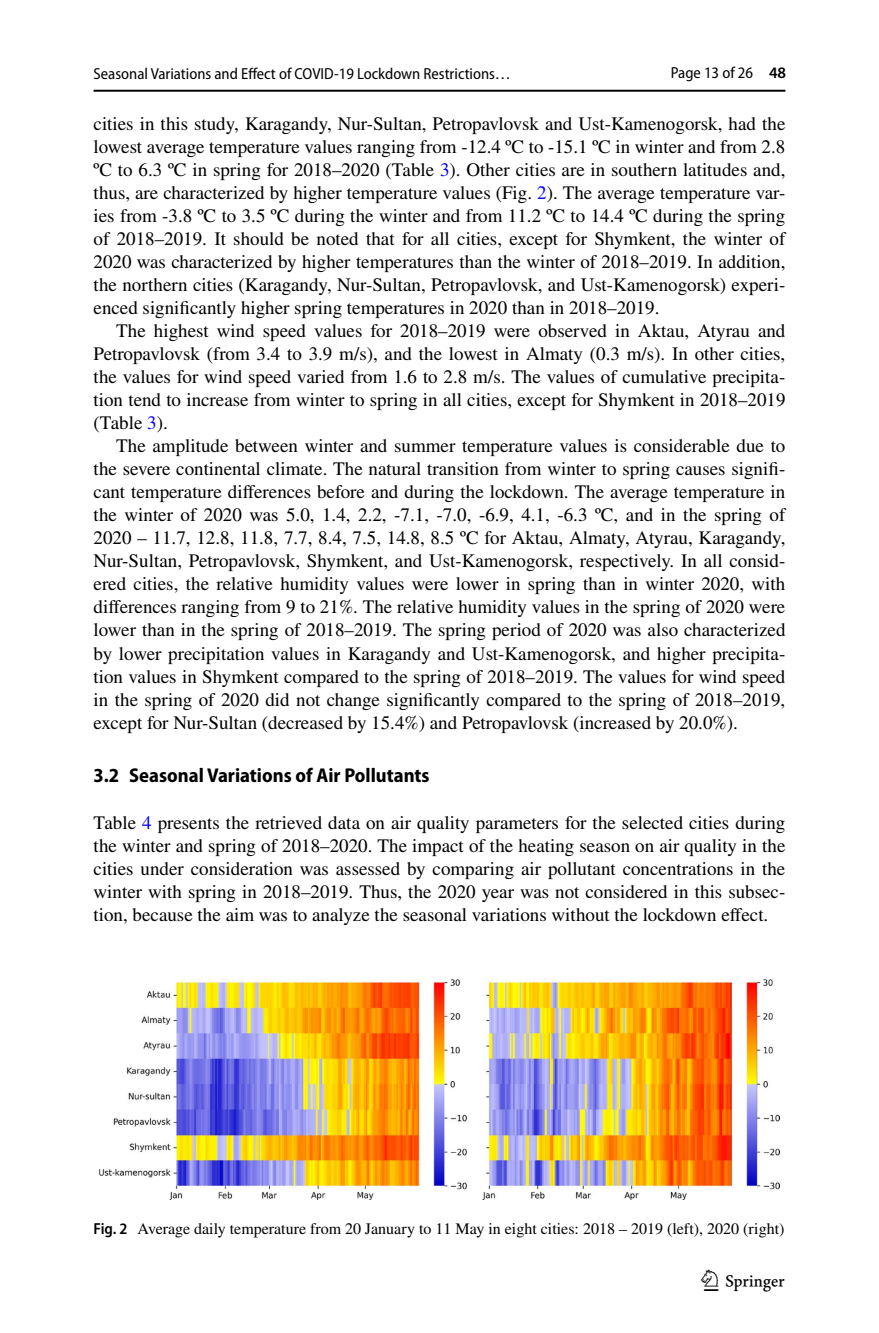
<style>
.page{position:relative;width:879px;height:1333px;background:#fff}
.page>*{position:absolute;margin:0;border:0;box-sizing:border-box;transform-origin:0 0}
.t1{font:30px "Springnew Regular 5";color:#000}
.t2{font:700 semi-condensed 20px "Myriad Pro";color:#000}
.t3{font:19px/23px "STIX";color:#000;text-align:justify}
.t4{font:16px "STIX";color:#000}
.t5{font:16px "Myriad Pro Semi Cn 4";color:#000}
.t6{font:semi-condensed 16px "Myriad Pro";color:#000}
.s1{font-weight:600;font-stretch:normal}
.s2{color:#00f}
.s3{font-family:"Myriad Pro";font-weight:600;font-stretch:semi-condensed}
</style>
<div class="page">
<hr style="left:94px;top:90px;width:691px;height:2px;background:#000">
<img style="left:99px;top:979px;width:681px;height:220px">
<p class="t5" style="left:94px;top:65px;width:419px">Seasonal Variations and Effect of COVID‑19 Lockdown Restrictions…</p>
<p class="t6" style="left:671px;top:64px;width:117px">Page 13 of 26 <span class="s1">48</span></p>
<p class="t3" style="left:94px;top:113px;width:693px">cities in this study, Karagandy, Nur-Sultan, Petropavlovsk and Ust-Kamenogorsk, had the lowest average temperature values ranging from -12.4 ºC to -15.1 ºC in winter and from 2.8 ºC to 6.3 ºC in spring for 2018–2020 (Table <span class="s2">3</span>). Other cities are in southern latitudes and, thus, are characterized by higher temperature values (Fig. <span class="s2">2</span>). The average temperature var&shy;ies from -3.8 ºC to 3.5 ºC during the winter and from 11.2 ºC to 14.4 ºC during the spring of 2018–2019. It should be noted that for all cities, except for Shymkent, the winter of 2020 was characterized by higher temperatures than the winter of 2018–2019. In addition, the northern cities (Karagandy, Nur-Sultan, Petropavlovsk, and Ust-Kamenogorsk) experi&shy;enced significantly higher spring temperatures in 2020 than in 2018–2019.</p>
<p class="t3" style="left:94px;top:320px;width:693px;text-indent:23px">The highest wind speed values for 2018–2019 were observed in Aktau, Atyrau and Petropavlovsk (from 3.4 to 3.9 m/s), and the lowest in Almaty (0.3 m/s). In other cities, the values for wind speed varied from 1.6 to 2.8 m/s. The values of cumulative precipita&shy;tion tend to increase from winter to spring in all cities, except for Shymkent in 2018–2019 (Table <span class="s2">3</span>).</p>
<p class="t3" style="left:94px;top:435px;width:693px;text-indent:23px">The amplitude between winter and summer temperature values is considerable due to the severe continental climate. The natural transition from winter to spring causes signifi&shy;cant temperature differences before and during the lockdown. The average temperature in the winter of 2020 was 5.0, 1.4, 2.2, -7.1, -7.0, -6.9, 4.1, -6.3 ºC, and in the spring of 2020 – 11.7, 12.8, 11.8, 7.7, 8.4, 7.5, 14.8, 8.5 ºC for Aktau, Almaty, Atyrau, Karagandy, Nur-Sultan, Petropavlovsk, Shymkent, and Ust-Kamenogorsk, respectively. In all consid&shy;ered cities, the relative humidity values were lower in spring than in winter 2020, with differences ranging from 9 to 21%. The relative humidity values in the spring of 2020 were lower than in the spring of 2018–2019. The spring period of 2020 was also characterized by lower precipitation values in Karagandy and Ust-Kamenogorsk, and higher precipita&shy;tion values in Shymkent compared to the spring of 2018–2019. The values for wind speed in the spring of 2020 did not change significantly compared to the spring of 2018–2019, except for Nur-Sultan (decreased by 15.4%) and Petropavlovsk (increased by 20.0%).</p>
<p class="t2" style="left:94px;top:764px;width:337px">3.2 Seasonal Variations of Air Pollutants</p>
<p class="t3" style="left:94px;top:812px;width:693px">Table <span class="s2">4</span> presents the retrieved data on air quality parameters for the selected cities during the winter and spring of 2018–2020. The impact of the heating season on air quality in the cities under consideration was assessed by comparing air pollutant concentrations in the winter with spring in 2018–2019. Thus, the 2020 year was not considered in this subsec&shy;tion, because the aim was to analyze the seasonal variations without the lockdown effect.</p>
<p class="t4" style="left:94px;top:1217px;width:692px"><span class="s3">Fig. 2</span> Average daily temperature from 20 January to 11 May in eight cities: 2018 – 2019 (left), 2020 (right)</p>
<h1 class="t1" style="left:704px;top:1269px;width:83px">1 3</h1>
</div>
